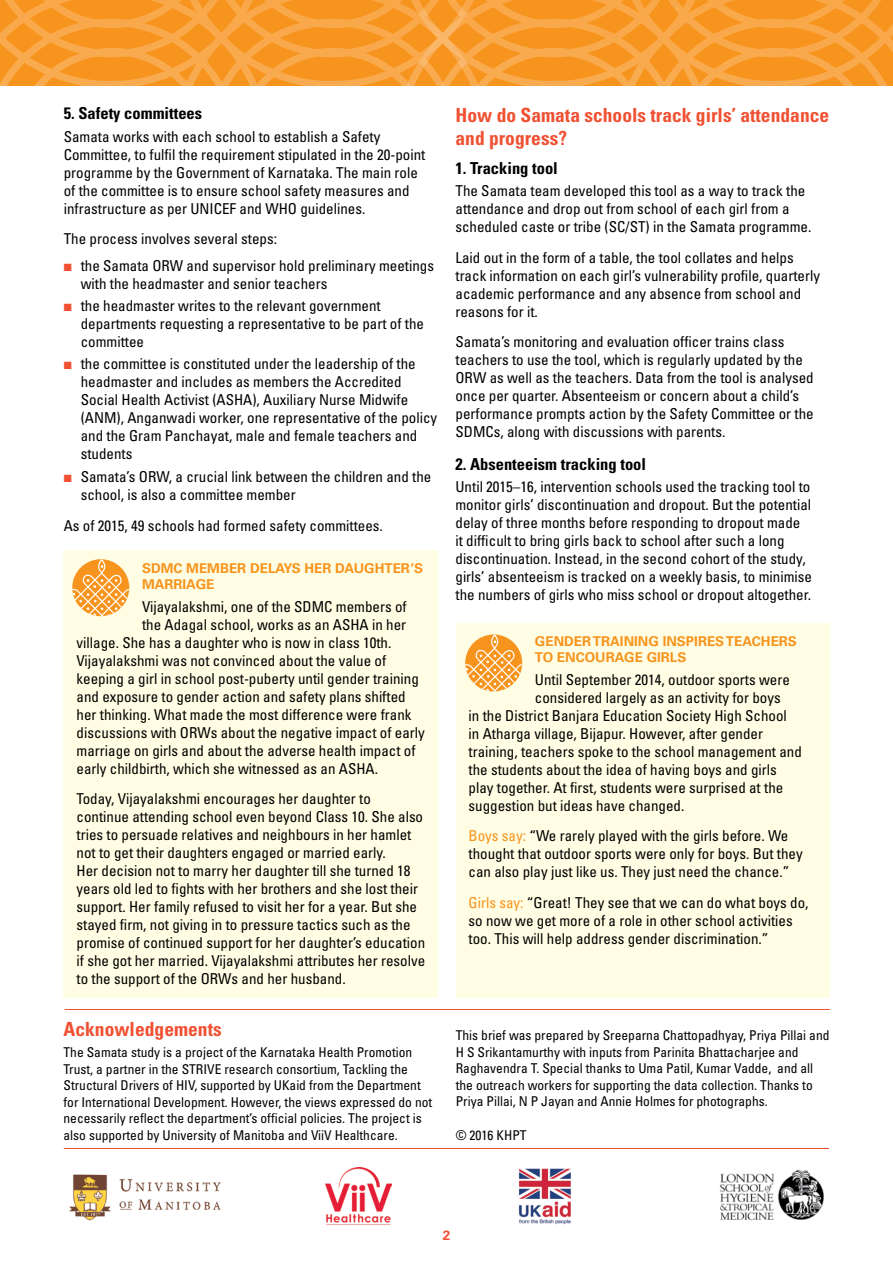
<style>
.page{position:relative;width:893px;height:1263px;background:#fff}
.page>*{position:absolute;margin:0;border:0;box-sizing:border-box;transform-origin:0 0}
.t1{font:700 condensed 19.5px/23.4px "Univers";color:#f05133}
.t2{font:700 condensed 16.5px "Univers";color:#000}
.t3{font:condensed 15px/18px "Univers";color:#000}
.t4{font:condensed 13.5px/16.5px "Univers";color:#000}
.t5{font:700 13.5px/16.5px "Univers";color:#f7941e}
.t6{font:700 13.5px "Univers";color:#f05133}
.s1{color:#f05133}
.s2{color:#f7941e}
</style>
<div class="page">
<img style="left:719px;top:1169px;width:105px;height:52px">
<img style="left:519px;top:1168px;width:52px;height:57px">
<img style="left:69px;top:1174px;width:152px;height:47px">
<svg style="left:0;top:0;width:893px;height:85px"></svg>
<hr style="left:64px;top:1148px;width:765px;height:1px;background:#f05133">
<hr style="left:65px;top:1009px;width:765px;height:1px;background:#f05133">
<img style="left:325px;top:1167px;width:66px;height:56px">
<div style="left:64px;top:550px;width:374px;height:447px;background:#fffde3"></div>
<div style="left:456px;top:623px;width:373px;height:374px;background:#fffde3"></div>
<svg style="left:72px;top:560px;width:58px;height:56px"></svg>
<svg style="left:465px;top:635px;width:58px;height:56px"></svg>
<p class="t2" style="left:64px;top:103px;width:140px">5. Safety committees</p>
<p class="t3" style="left:64px;top:127px;width:363px">Samata works with each school to establish a Safety Committee, to fulfil the requirement stipulated in the 20-point programme by the Government of Karnataka. The main role of the committee is to ensure school safety measures and infrastructure as per UN ICEF and WHO guidelines.</p>
<p class="t3" style="left:64px;top:230px;width:215px">The process involves several steps:</p>
<p class="t3" style="left:64px;top:256px;width:100px"><span class="s1">■</span> the Samata ORW</p>
<p class="t3" style="left:81px;top:256px;width:355px;text-indent:106px">and supervisor hold preliminary meetings with the headmaster and senior teachers</p>
<p class="t3" style="left:81px;top:297px;width:345px;text-indent:-17px"><span class="s1">■</span> the headmaster writes to the relevant government departments requesting a representative to be part of the committee</p>
<p class="t3" style="left:81px;top:355px;width:336px;text-indent:-17px"><span class="s1">■</span> the committee is constituted under the leadership of the headmaster and includes as members the Accredited Social Health Activist (ASHA), Auxiliary N urse M idwife (ANM</p>
<p class="t3" style="left:81px;top:409px;width:358px;text-indent:36px">), Anganwadi worker, one representative of the policy and the Gram Panchayat, male and female teachers and students</p>
<p class="t3" style="left:64px;top:467px;width:86px"><span class="s1">■</span> Samata’s ORW</p>
<p class="t3" style="left:81px;top:467px;width:352px;text-indent:88px">, a crucial link between the children and the school, is also a committee member</p>
<p class="t3" style="left:64px;top:516px;width:321px">As of 2015, 49 schools had formed safety committees.</p>
<p class="t5" style="left:142px;top:560px;width:282px;text-indent:44px">MEMBER DELAYS HER DAUGHTER’S<br>MARRIAGE</p>
<p class="t3" style="left:142px;top:597px;width:171px">Vijayalakshmi, one of the SDMC</p>
<p class="t3" style="left:336px;top:597px;width:72px">members of</p>
<p class="t3" style="left:142px;top:615px;width:266px">the Adagal school, works as an ASHA in her</p>
<p class="t3" style="left:77px;top:633px;width:316px">village. She has a daughter who is now in class 10th.</p>
<p class="t3" style="left:77px;top:651px;width:311px">Vijayalakshmi was not convinced about the value of</p>
<p class="t3" style="left:77px;top:669px;width:344px">keeping a girl in school post-puberty until gender training</p>
<p class="t3" style="left:77px;top:687px;width:331px">and exposure to gender action and safety plans shifted</p>
<p class="t3" style="left:77px;top:705px;width:336px">her thinking. What made the most difference were frank</p>
<p class="t3" style="left:77px;top:723px;width:115px">discussions with ORW</p>
<p class="t5" style="left:142px;top:560px;width:21px">SDMC</p>
<p class="t3" style="left:77px;top:723px;width:350px;text-indent:134px">s about the negative impact of early marriage on girls and about the adverse health impact of early childbirth, which she witnessed as an ASHA.</p>
<p class="t3" style="left:77px;top:790px;width:350px">Today, Vijayalakshmi encourages her daughter to continue attending school even beyond Class 10. She also tries to persuade relatives and neighbours in her hamlet not to get their daughters engaged or married early.<br>Her decision not to marry her daughter till she turned 18 years old led to fights with her brothers and she lost their support. Her family refused to visit her for a year. But she stayed firm, not giving in to pressure tactics such as the promise of continued support for her daughter’s education if she got her married. Vijayalakshmi attributes her resolve to the support of the ORW</p>
<p class="t3" style="left:232px;top:970px;width:116px">s and her husband.</p>
<h1 class="t1" style="left:64px;top:1018px;width:160px">Acknowledgements</h1>
<p class="t4" style="left:64px;top:1044px;width:370px">The Samata study is a project of the Karnataka Health Promotion Trust, a partner in the STRIVE research consortium, Tackling the Structural D rivers of HIV, supported by U Kaid from the D epartment for International D evelopment. However, the views expressed do not necessarily reflect the department’s official policies. The project is also supported by University of Manitoba and ViiV Healthcare.</p>
<h1 class="t1" style="left:455px;top:103px;width:375px">How do Samata schools track girls’ attendance and progress?</h1>
<p class="t2" style="left:455px;top:158px;width:104px">1. Tracking tool</p>
<p class="t3" style="left:455px;top:181px;width:357px">The Samata team developed this tool as a way to track the attendance and drop out from school of each girl from a scheduled caste or tribe (SC/ST) in the Samata programme.</p>
<p class="t3" style="left:455px;top:248px;width:366px">Laid out in the form of a table, the tool collates and helps track information on each girl’s vulnerability profile, quarterly academic performance and any absence from school and reasons for it.</p>
<p class="t3" style="left:455px;top:333px;width:349px">Samata’s monitoring and evaluation officer trains class teachers to use the tool, which is regularly updated by the<br>ORW</p>
<p class="t3" style="left:455px;top:369px;width:360px;text-indent:34px">as well as the teachers. Data from the tool is analysed once per quarter. Absenteeism or concern about a child’s performance prompts action by the Safety Committee or the SDMC</p>
<p class="t3" style="left:494px;top:423px;width:233px">s, along with discussions with parents.</p>
<p class="t2" style="left:455px;top:454px;width:192px">2. Absenteeism tracking tool</p>
<p class="t3" style="left:455px;top:478px;width:358px">U ntil 2015–16, intervention schools used the tracking tool to monitor girls’ discontinuation and dropout. But the potential delay of three months before responding to dropout made<br>it difficult to bring girls back to school after such a long discontinuation. Instead, in the second cohort of the study, girls’ absenteeism is tracked on a weekly basis, to minimise the numbers of girls who miss school or dropout altogether.</p>
<p class="t5" style="left:535px;top:633px;width:262px">GENDER TRAINING INSPIRES TEACHERS<br>TO ENCOURAGE GIRLS</p>
<p class="t3" style="left:535px;top:670px;width:256px">Until September 2014, outdoor sports were</p>
<p class="t3" style="left:535px;top:688px;width:247px">considered largely as an activity for boys</p>
<p class="t3" style="left:469px;top:706px;width:320px">in the District Banjara Education Society High School</p>
<p class="t3" style="left:469px;top:724px;width:296px">in Atharga village, Bijapur. However, after gender</p>
<p class="t3" style="left:469px;top:742px;width:335px">training, teachers spoke to the school management and</p>
<p class="t3" style="left:469px;top:760px;width:310px">the students about the idea of having boys and girls</p>
<p class="t3" style="left:469px;top:778px;width:316px">play together. At first, students were surprised at the</p>
<p class="t3" style="left:469px;top:796px;width:217px">suggestion but ideas have changed.</p>
<p class="t3" style="left:469px;top:827px;width:336px"><span class="s2">Boys say:</span> “We rarely played with the girls before. We thought that outdoor sports were only for boys. But they can also play just like us. They just need the chance.”</p>
<p class="t3" style="left:469px;top:894px;width:341px"><span class="s2">Girls say:</span> “Great! They see that we can do what boys do, so now we get more of a role in other school activities too. This will help address gender discrimination.”</p>
<p class="t4" style="left:456px;top:1027px;width:375px">This brief was prepared by Sreeparna Chattopadhyay, Priya Pillai and H S Srikantamurthy with inputs from Parinita Bhattacharjee and Raghavendra T. Special thanks to Uma Patil, Kumar Vadde, and all the outreach workers for supporting the data collection. Thanks to Priya Pillai, N P Jayan and Annie Holmes for photographs.</p>
<p class="t4" style="left:456px;top:1126px;width:72px">© 2016 KHPT</p>
<p class="t6" style="left:443px;top:1228px;width:9px">2</p>
</div>
